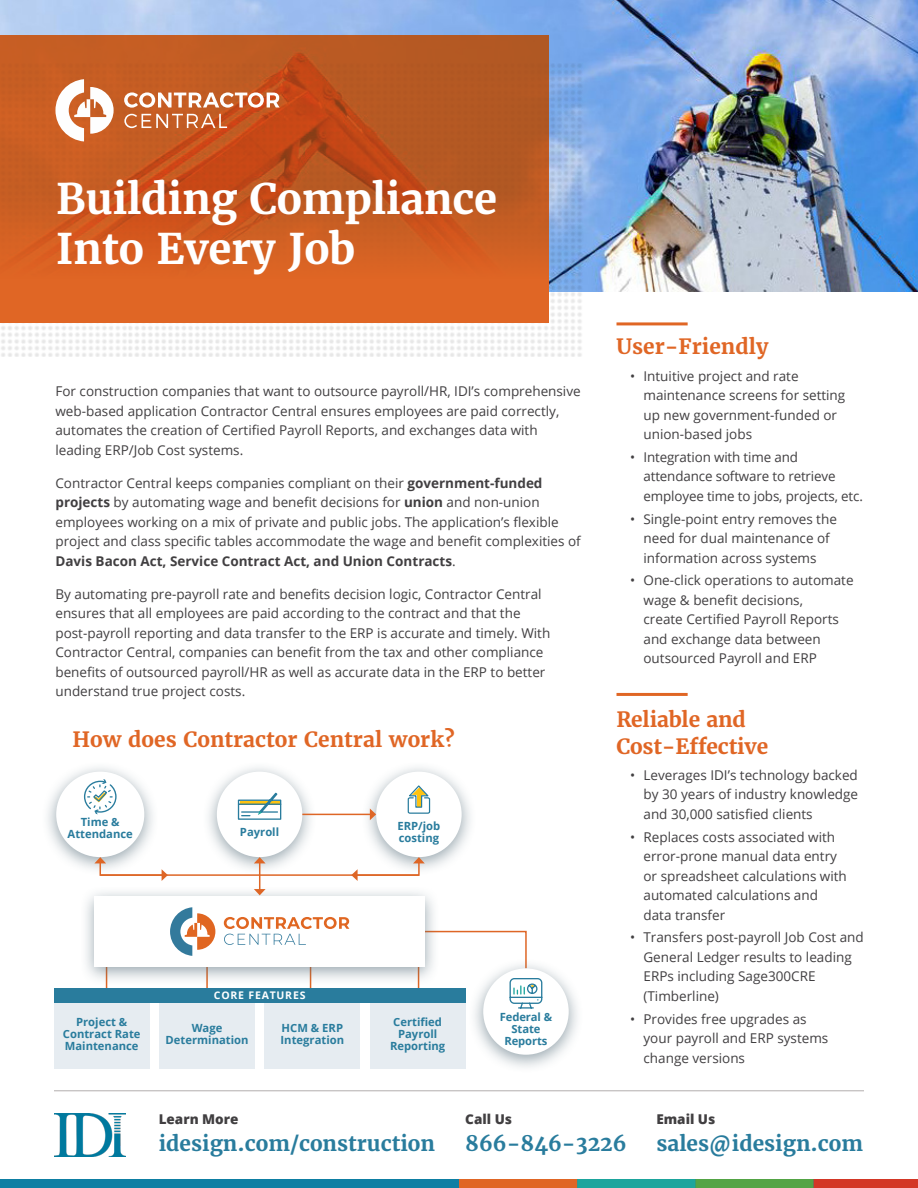
<style>
.page{position:relative;width:918px;height:1188px;background:#fff}
.page>*{position:absolute;margin:0;border:0;box-sizing:border-box;transform-origin:0 0}
.t1{font:700 42px/50.4px "Merriweather";letter-spacing:-.01em;color:#fff}
.h4_alt{font:700 21px/27px "Merriweather";color:#e06625}
.t2{font:700 21px "Merriweather";color:#297c9d}
.t3{font:13.5px/19.5px "Open Sans";color:#413f41}
.t4{font:800 13.5px "Open Sans";color:#413f41}
.diagram_labels{font:700 11.25px/12px "Open Sans";color:#297c9d;text-align:center}
.SM_HD{font:700 10.5px "Open Sans";letter-spacing:.075em;color:#fff}
.s1{font-weight:700}
</style>
<div class="page">
<img style="left:54px;top:1114px;width:71px;height:43px">
<div style="left:0;top:1179px;width:918px;height:9px;background:#0e7fa3"></div>
<div style="left:813px;top:1179px;width:105px;height:9px;background:#d33726"></div>
<div style="left:695px;top:1179px;width:118px;height:9px;background:#54a445"></div>
<div style="left:577px;top:1179px;width:118px;height:9px;background:#1da59d"></div>
<div style="left:459px;top:1179px;width:118px;height:9px;background:#e06625"></div>
<hr style="left:54px;top:1090px;width:810px;height:1px;background:#b2aeae">
<img style="left:0;top:0;width:918px;height:292px">
<img style="left:128px;top:63px;width:455px;height:294px">
<img style="left:1px;top:326px;width:126px;height:31px">
<svg style="left:440px;top:930px;width:87px;height:28px"></svg>
<hr style="left:206px;top:942px;width:2px;height:70px;background:#de6626">
<hr style="left:310px;top:942px;width:1px;height:70px;background:#de6626">
<hr style="left:418px;top:942px;width:1px;height:70px;background:#de6626">
<hr style="left:106px;top:942px;width:1px;height:70px;background:#de6626">
<div style="left:80px;top:886px;width:360px;height:100px;background:#536b78;opacity:.6"></div>
<div style="left:94px;top:897px;width:331px;height:70px;background:#fff"></div>
<hr style="left:616px;top:322px;width:72px;height:3px;background:#e06625">
<hr style="left:616px;top:693px;width:72px;height:3px;background:#e06625">
<div style="left:42px;top:762px;width:117px;height:114px;background:#536b78;opacity:.6"></div>
<div style="left:56px;top:772px;width:88px;height:85px;background:#fff;border-radius:50%"></div>
<svg style="left:84px;top:779px;width:33px;height:35px"></svg>
<div style="left:362px;top:762px;width:114px;height:114px;background:#536b78;opacity:.6"></div>
<div style="left:376px;top:772px;width:86px;height:85px;background:#fff;border-radius:50%"></div>
<svg style="left:407px;top:785px;width:24px;height:29px"></svg>
<div style="left:202px;top:762px;width:115px;height:114px;background:#536b78;opacity:.6"></div>
<div style="left:217px;top:772px;width:85px;height:85px;background:#fff;border-radius:50%"></div>
<svg style="left:237px;top:792px;width:45px;height:28px"></svg>
<div style="left:54px;top:998px;width:96px;height:70px;background:#e6ecf1"></div>
<div style="left:159px;top:998px;width:96px;height:70px;background:#e6ecf1"></div>
<div style="left:265px;top:998px;width:95px;height:70px;background:#e6ecf1"></div>
<div style="left:370px;top:998px;width:95px;height:70px;background:#e6ecf1"></div>
<div style="left:469px;top:958px;width:114px;height:115px;background:#536b78;opacity:.6"></div>
<div style="left:483px;top:968px;width:86px;height:87px;background:#fff;border-radius:50%"></div>
<svg style="left:509px;top:978px;width:34px;height:31px"></svg>
<svg style="left:94px;top:857px;width:12px;height:6px"></svg>
<svg style="left:413px;top:857px;width:12px;height:6px"></svg>
<svg style="left:254px;top:857px;width:12px;height:38px"></svg>
<div style="left:54px;top:988px;width:411px;height:14px;background:#297c9d"></div>
<hr style="left:302px;top:814px;width:69px;height:1px;background:#de6626">
<svg style="left:370px;top:809px;width:6px;height:11px"></svg>
<hr style="left:100px;top:874px;width:62px;height:2px;background:#de6626">
<svg style="left:162px;top:869px;width:6px;height:12px"></svg>
<hr style="left:357px;top:874px;width:62px;height:2px;background:#de6626">
<svg style="left:351px;top:869px;width:7px;height:12px"></svg>
<svg style="left:0;top:35px;width:549px;height:288px;background:#c95e25"></svg>
<svg style="left:224px;top:917px;width:125px;height:28px"></svg>
<svg style="left:170px;top:907px;width:45px;height:49px"></svg>
<h1 class="t1" style="left:56px;top:174px;width:442px">Building Compliance<br>Into Every Job</h1>
<p class="t3" style="left:55px;top:381px;width:527px">For construction companies that want to outsource payroll/HR, IDI’s comprehensive web-based application Contractor Central ensures employees are paid correctly, automates the creation of Certified Payroll Reports, and exchanges data with leading ERP/Job Cost systems.</p>
<p class="t3" style="left:55px;top:473px;width:527px">Contractor Central keeps companies compliant on their <span class="s1">government-funded projects</span> by automating wage and benefit decisions for <span class="s1">union</span> and non-union employees working on a mix of private and public jobs. The application’s flexible project and class specific tables accommodate the wage and benefit complexities of <span class="s1">Davis Bacon Act, Service Contract Act, and Union Contracts</span>.</p>
<p class="t3" style="left:55px;top:584px;width:496px">By automating pre-payroll rate and benefits decision logic, Contractor Central ensures that all employees are paid according to the contract and that the post-payroll reporting and data transfer to the ERP is accurate and timely. With Contractor Central, companies can benefit from the tax and other compliance benefits of outsourced payroll/HR as well as accurate data in the ERP to better understand true project costs.</p>
<h4 class="h4_alt" style="left:72px;top:726px;width:384px">How does Contractor Central work?</h4>
<p class="diagram_labels" style="left:68px;top:816px;width:67px">Time &amp;<br>Attendance</p>
<p class="diagram_labels" style="left:397px;top:820px;width:44px;text-align:left">ERP/job costing</p>
<p class="diagram_labels" style="left:240px;top:826px;width:41px">Payroll</p>
<p class="SM_HD" style="left:214px;top:988px;width:93px">CORE FEATURES</p>
<p class="diagram_labels" style="left:63px;top:1015px;width:79px">Project &amp;<br>Contract Rate<br>Maintenance</p>
<p class="diagram_labels" style="left:166px;top:1021px;width:84px">Wage<br>Determination</p>
<p class="diagram_labels" style="left:281px;top:1021px;width:65px;text-align:left">HCM &amp; ERP<br>Integration</p>
<p class="diagram_labels" style="left:390px;top:1015px;width:57px">Certified<br>Payroll<br>Reporting</p>
<p class="diagram_labels" style="left:500px;top:1011px;width:54px">Federal &amp;<br>State<br>Reports</p>
<p class="h4_alt" style="left:616px;top:333px;width:154px">User-Friendly</p>
<p class="t3" style="left:644px;top:366px;width:203px;text-indent:-14px">• Intuitive project and rate maintenance screens for setting up new government-funded or union-based jobs</p>
<p class="t3" style="left:644px;top:447px;width:221px;text-indent:-14px">• Integration with time and attendance software to retrieve employee time to jobs, projects, etc.</p>
<p class="t3" style="left:630px;top:509px;width:208px;text-align:center">• Single-point entry removes the need for dual maintenance of information across systems</p>
<p class="t3" style="left:644px;top:570px;width:212px;text-indent:-14px">• One-click operations to automate wage &amp; benefit decisions,<br>create Certified Payroll Reports and exchange data between outsourced Payroll and ERP</p>
<p class="h4_alt" style="left:616px;top:705px;width:153px">Reliable and<br>Cost-Effective</p>
<p class="t3" style="left:644px;top:765px;width:216px;text-align:justify;text-indent:-14px">• Leverages IDI’s technology backed by 30 years of industry knowledge and 30,000 satisfied clients</p>
<p class="t3" style="left:644px;top:827px;width:205px;text-indent:-14px">• Replaces costs associated with error-prone manual data entry or spreadsheet calculations with automated calculations and data transfer</p>
<p class="t3" style="left:644px;top:927px;width:222px;text-indent:-14px">• Transfers post-payroll Job Cost and<br>General Ledger results to leading<br>ERPs including Sage300CRE (Timberline)</p>
<p class="t3" style="left:644px;top:1009px;width:186px;text-indent:-14px">• Provides free upgrades as your payroll and ERP systems change versions</p>
<p class="t4" style="left:159px;top:1109px;width:81px">Learn More</p>
<h2 class="t2" style="left:159px;top:1130px;width:278px">idesign.com/construction</h2>
<p class="t4" style="left:465px;top:1109px;width:48px">Call Us</p>
<h2 class="t2" style="left:465px;top:1130px;width:163px">866-846-3226</h2>
<p class="t4" style="left:656px;top:1109px;width:60px">Email Us</p>
<h2 class="t2" style="left:656px;top:1130px;width:208px">sales@idesign.com</h2>
</div>
